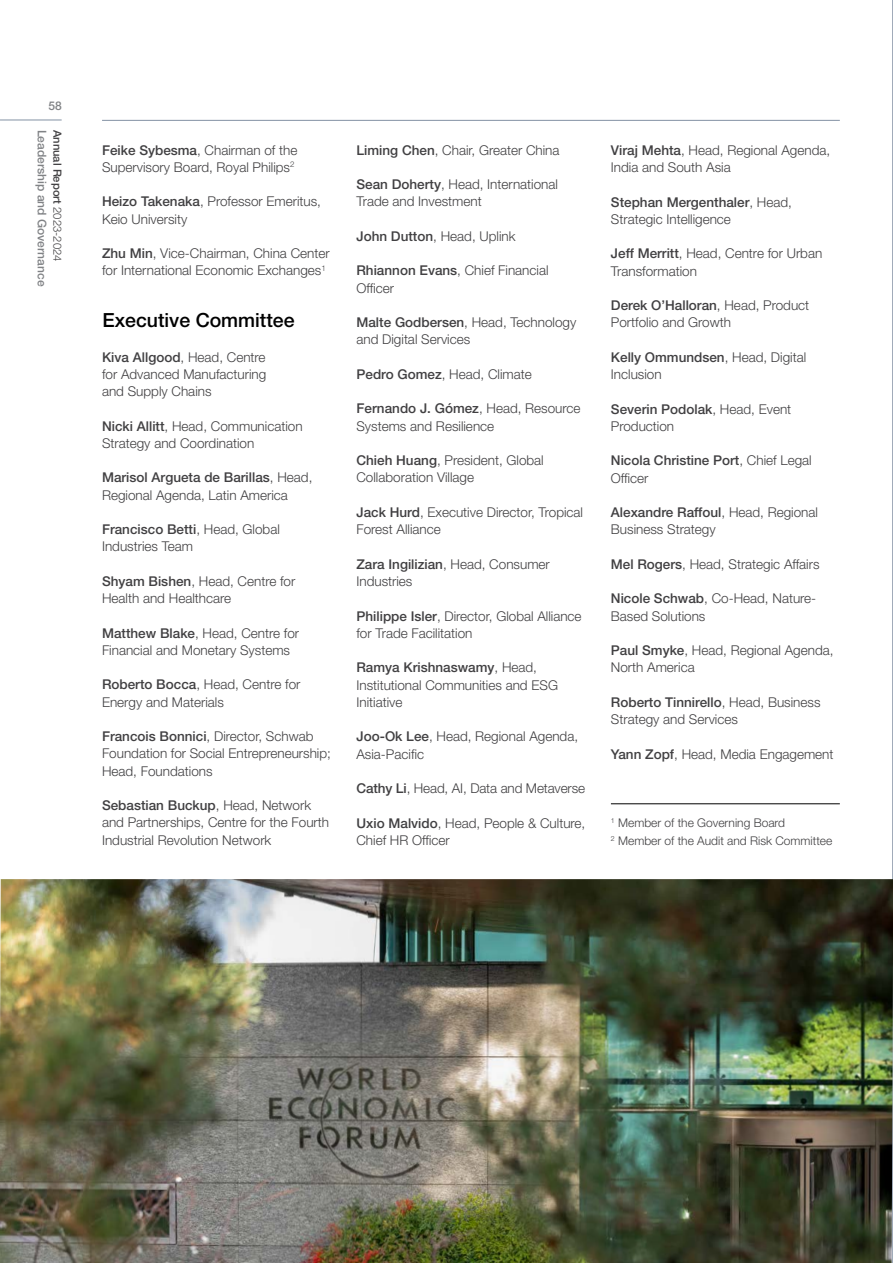
<style>
.page{position:relative;width:893px;height:1263px;background:#fff}
.page>*{position:absolute;margin:0;border:0;box-sizing:border-box;transform-origin:0 0}
.t1{font:500 19.5px "Helvetica Neue LT Pro";color:#000}
.t2{font:300 13.5px/17.2px "Helvetica Neue LT Pro";color:#414042}
.t3{font:500 13.5px/17.2px "Helvetica Neue LT Pro";color:#414042}
.t4{font:300 12px/17.2px "Helvetica Neue LT Pro";color:#414042}
.t5{font:500 12px "Helvetica Neue LT Pro";color:#808285}
.t6{font:500 11.25px "Helvetica Neue LT Pro";color:#414042}
.s1{font-weight:300}
.s2{font-weight:500}
</style>
<div class="page">
<hr style="left:892px;top:0;width:1px;height:1263px;background:#8391a4">
<hr style="left:611px;top:803px;width:229px;height:1px;background:#000">
<img style="left:0;top:879px;width:893px;height:384px">
<hr style="left:102px;top:120px;width:738px;height:1px;background:#8391a4">
<hr style="left:0;top:120px;width:62px;height:1px;background:#8391a4">
<p class="t5" style="left:48px;top:99px;width:15px">58</p>
<p class="t6" style="left:64px;top:130px;width:133px;rotate:90deg">Annual Report <span class="s1">2023-2024</span></p>
<p class="t5" style="left:49px;top:130px;width:158px;rotate:90deg">Leadership and Governance</p>
<p class="t2" style="left:102px;top:141px;width:197px"><span class="s2">Feike Sybesma</span>, Chairman of the<br>Supervisory Board, Royal Philips<sup>2</sup></p>
<p class="t2" style="left:102px;top:193px;width:220px"><span class="s2">Heizo Takenaka</span>, Professor Emeritus,<br>Keio University</p>
<p class="t2" style="left:102px;top:244px;width:229px"><span class="s2">Zhu Min</span>, Vice-Chairman, China Center for International Economic Exchanges<sup>1</sup></p>
<h1 class="t1" style="left:102px;top:308px;width:194px">Executive Committee</h1>
<p class="t2" style="left:102px;top:348px;width:166px;text-align:justify"><span class="s2">Kiva Allgood</span>, Head, Centre for Advanced Manufacturing and Supply Chains</p>
<p class="t2" style="left:102px;top:417px;width:202px"><span class="s2">Nicki Allitt</span>, Head, Communication<br>Strategy and Coordination</p>
<p class="t2" style="left:102px;top:469px;width:212px"><span class="s2">Marisol Argueta de Barillas</span>, Head,<br>Regional Agenda, Latin America</p>
<p class="t2" style="left:102px;top:520px;width:179px"><span class="s2">Francisco Betti</span>, Head, Global<br>Industries Team</p>
<p class="t2" style="left:102px;top:572px;width:195px"><span class="s2">Shyam Bishen</span>, Head, Centre for<br>Health and Healthcare</p>
<p class="t2" style="left:102px;top:624px;width:199px"><span class="s2">Matthew Blake</span>, Head, Centre for<br>Financial and Monetary Systems</p>
<p class="t2" style="left:102px;top:676px;width:200px"><span class="s2">Roberto Bocca</span>, Head, Centre for<br>Energy and Materials</p>
<p class="t2" style="left:102px;top:727px;width:230px"><span class="s2">Francois Bonnici</span>, Director, Schwab<br>Foundation for Social Entrepreneurship;<br>Head, Foundations</p>
<p class="t2" style="left:102px;top:796px;width:229px"><span class="s2">Sebastian Buckup</span>, Head, Network and Partnerships, Centre for the Fourth<br>Industrial Revolution Network</p>
<p class="t2" style="left:356px;top:141px;width:205px"><span class="s2">Liming Chen</span>, Chair, Greater China</p>
<p class="t2" style="left:356px;top:175px;width:203px"><span class="s2">Sean Doherty</span>, Head, International<br>Trade and Investment</p>
<p class="t2" style="left:356px;top:227px;width:161px"><span class="s2">John Dutton</span>, Head, Uplink</p>
<p class="t2" style="left:356px;top:262px;width:194px"><span class="s2">Rhiannon Evans</span>, Chief Financial<br>Officer</p>
<p class="t2" style="left:356px;top:313px;width:221px"><span class="s2">Malte Godbersen</span>, Head, Technology and Digital Services</p>
<p class="t2" style="left:356px;top:365px;width:177px"><span class="s2">Pedro Gomez</span>, Head, Climate</p>
<p class="t2" style="left:356px;top:400px;width:226px"><span class="s2">Fernando J. Gómez</span>, Head, Resource<br>Systems and Resilience</p>
<p class="t2" style="left:356px;top:451px;width:189px"><span class="s2">Chieh Huang</span>, President, Global<br>Collaboration Village</p>
<p class="t2" style="left:356px;top:503px;width:228px"><span class="s2">Jack Hurd</span>, Executive Director, Tropical<br>Forest Alliance</p>
<p class="t2" style="left:356px;top:555px;width:195px"><span class="s2">Zara Ingilizian</span>, Head, Consumer<br>Industries</p>
<p class="t2" style="left:356px;top:607px;width:227px"><span class="s2">Philippe Isler</span>, Director, Global Alliance for Trade Facilitation</p>
<p class="t2" style="left:356px;top:658px;width:203px"><span class="s2">Ramya Krishnaswamy</span>, Head,<br>Institutional Communities and ESG<br>Initiative</p>
<p class="t2" style="left:356px;top:728px;width:223px"><span class="s2">Joo-Ok Lee</span>, Head, Regional Agenda,<br>Asia-Pacific</p>
<p class="t2" style="left:356px;top:779px;width:230px"><span class="s2">Cathy Li</span>, Head, AI, Data and Metaverse</p>
<p class="t2" style="left:356px;top:814px;width:230px"><span class="s2">Uxio Malvido</span>, Head, People &amp; Culture,<br>Chief HR Officer</p>
<p class="t2" style="left:611px;top:141px;width:221px"><span class="s2">Viraj Mehta</span>, Head, Regional Agenda,<br>India and South Asia</p>
<p class="t2" style="left:611px;top:193px;width:183px"><span class="s2">Stephan Mergenthaler</span>, Head,<br>Strategic Intelligence</p>
<p class="t2" style="left:611px;top:245px;width:213px"><span class="s2">Jeff Merritt</span>, Head, Centre for Urban<br>Transformation</p>
<p class="t2" style="left:611px;top:296px;width:200px"><span class="s2">Derek O’Halloran</span>, Head, Product<br>Portfolio and Growth</p>
<p class="t2" style="left:611px;top:348px;width:197px"><span class="s2">Kelly Ommundsen</span>, Head, Digital<br>Inclusion</p>
<p class="t2" style="left:611px;top:400px;width:182px"><span class="s2">Severin Podolak</span>, Head, Event<br>Production</p>
<p class="t3" style="left:611px;top:452px;width:202px">Nicola Christine Port<span class="s1">, Chief Legal<br>Officer</span></p>
<p class="t2" style="left:611px;top:503px;width:209px"><span class="s2">Alexandre Raffoul</span>, Head, Regional<br>Business Strategy</p>
<p class="t2" style="left:611px;top:555px;width:210px"><span class="s2">Mel Rogers</span>, Head, Strategic Affairs</p>
<p class="t2" style="left:611px;top:590px;width:207px"><span class="s2">Nicole Schwab</span>, Co-Head, Nature-<br>Based Solutions</p>
<p class="t2" style="left:611px;top:641px;width:224px"><span class="s2">Paul Smyke</span>, Head, Regional Agenda,<br>North America</p>
<p class="t2" style="left:611px;top:693px;width:211px"><span class="s2">Roberto Tinnirello</span>, Head, Business<br>Strategy and Services</p>
<p class="t2" style="left:611px;top:745px;width:224px"><span class="s2">Yann Zopf</span>, Head, Media Engagement</p>
<p class="t4" style="left:611px;top:814px;width:223px"><sup>1</sup> Member of the Governing Board<br><sup>2</sup> Member of the Audit and Risk Committee</p>
</div>
